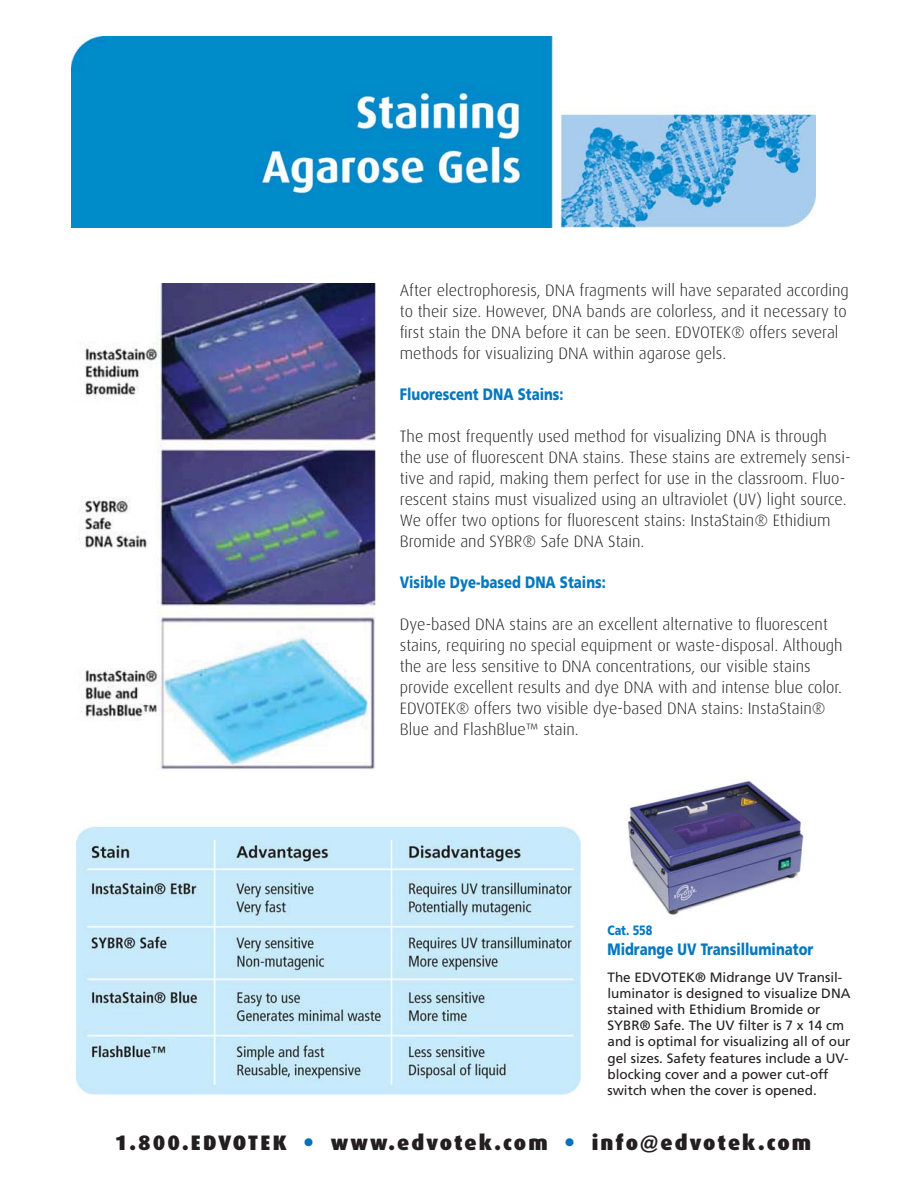
<style>
.page{position:relative;width:918px;height:1188px;background:#fff}
.page>*{position:absolute;margin:0;border:0;box-sizing:border-box;transform-origin:0 0}
.t1{font:900 21px "Dax";letter-spacing:.1em;color:#231f20}
.t2{font:300 16.5px/21px "Dax";color:#231f20}
.t3{font:900 16.5px "Frutiger";color:#0578be;scale:.8 1}
.t4{font:13.5px/16.2px "Frutiger";color:#231f20}
.t5{font:900 13.5px "Frutiger";color:#0578be;scale:.8 1}
.s1{color:#0071bc}
</style>
<div class="page">
<img style="left:627px;top:781px;width:177px;height:134px">
<img style="left:71px;top:37px;width:744px;height:191px">
<img style="left:79px;top:284px;width:296px;height:485px">
<img style="left:75px;top:826px;width:505px;height:269px">
<p class="t2" style="left:400px;top:281px;width:451px">After electrophoresis, DNA fragments will have separated according to their size. However, DNA bands are colorless, and it necessary to first stain the DNA before it can be seen. EDVOTEK® offers several methods for visualizing DNA within agarose gels.</p>
<p class="t3" style="left:400px;top:388px;width:206px">Fluorescent DNA Stains:</p>
<p class="t2" style="left:400px;top:427px;width:452px">The most frequently used method for visualizing DNA is through the use of fluorescent DNA stains. These stains are extremely sensi&shy;tive and rapid, making them perfect for use in the classroom. Fluo&shy;rescent stains must visualized using an ultraviolet (UV) light source.<br>We offer two options for fluorescent stains: InstaStain® Ethidium Bromide and SYBR® Safe DNA Stain.</p>
<p class="t3" style="left:400px;top:576px;width:259px">Visible Dye-based DNA Stains:</p>
<p class="t2" style="left:400px;top:615px;width:444px">Dye-based DNA stains are an excellent alternative to fluorescent stains, requiring no special equipment or waste-disposal. Although the are less sensitive to DNA concentrations, our visible stains provide excellent results and dye DNA with and intense blue color.<br>EDVOTEK® offers two visible dye-based DNA stains: InstaStain® Blue and FlashBlue™ stain.</p>
<p class="t5" style="left:608px;top:925px;width:58px">Cat. 558</p>
<p class="t3" style="left:608px;top:942px;width:259px">Midrange UV Transilluminator</p>
<p class="t4" style="left:608px;top:970px;width:245px">The EDVOTEK® Midrange UV Transil&shy;luminator is designed to visualize DNA stained with Ethidium Bromide or SYBR® Safe. The UV filter is 7 x 14 cm and is optimal for visualizing all of our gel sizes. Safety features include a UV&shy;blocking cover and a power cut-off switch when the cover is opened.</p>
<p class="t1" style="left:115px;top:1132px;width:698px">1.800.EDVOTEK <span class="s1">•</span> www.edvotek.com <span class="s1">•</span> info@edvotek.com</p>
</div>
